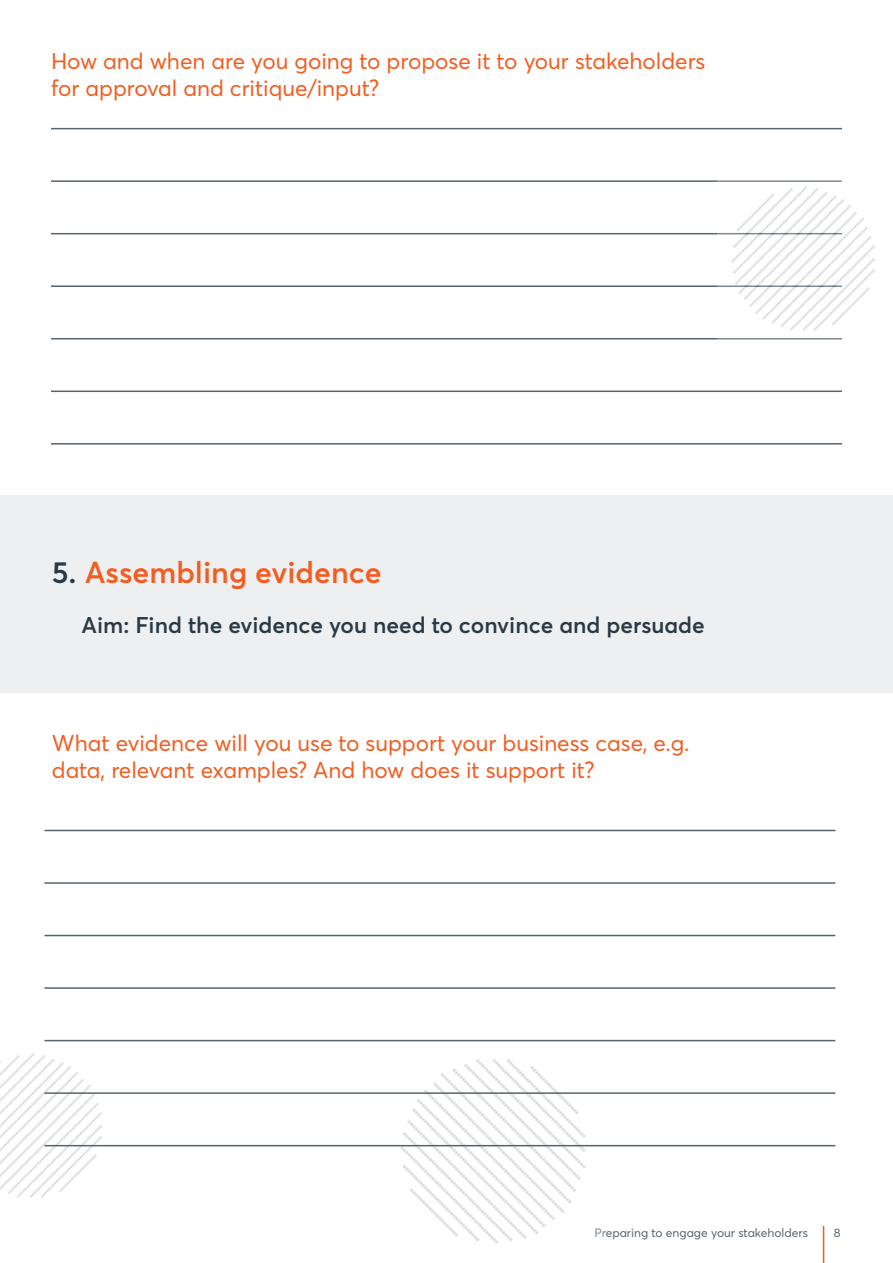
<style>
.page{position:relative;width:893px;height:1263px;background:#fff}
.page>*{position:absolute;margin:0;border:0;box-sizing:border-box;transform-origin:0 0}
.t1{font:600 30px "Averta";color:#f25d21}
.t2{font:22.5px/27px "Averta";color:#f25d21}
.t3{font:600 22.5px "Averta";color:#293a45}
.t4{font:12px "Averta";color:#54656f}
.s1{color:#293a45}
</style>
<div class="page">
<hr style="left:823px;top:1226px;width:1px;height:37px;background:#f25d21">
<img style="left:382px;top:1039px;width:222px;height:205px">
<img style="left:0;top:1039px;width:120px;height:159px">
<hr style="left:51px;top:128px;width:791px;height:1px;background:#54656f">
<hr style="left:51px;top:180px;width:791px;height:2px;background:#54656f">
<hr style="left:51px;top:233px;width:791px;height:1px;background:#54656f">
<hr style="left:51px;top:285px;width:791px;height:2px;background:#54656f">
<hr style="left:51px;top:338px;width:791px;height:1px;background:#54656f">
<hr style="left:51px;top:390px;width:791px;height:2px;background:#54656f">
<hr style="left:51px;top:443px;width:791px;height:2px;background:#54656f">
<img style="left:718px;top:180px;width:157px;height:160px">
<div style="left:0;top:496px;width:893px;height:197px;background:#eeeff1"></div>
<hr style="left:44px;top:830px;width:791px;height:1px;background:#54656f">
<hr style="left:44px;top:882px;width:791px;height:2px;background:#54656f">
<hr style="left:44px;top:935px;width:791px;height:1px;background:#54656f">
<hr style="left:44px;top:987px;width:791px;height:2px;background:#54656f">
<hr style="left:44px;top:1040px;width:791px;height:1px;background:#54656f">
<hr style="left:44px;top:1092px;width:791px;height:2px;background:#54656f">
<hr style="left:44px;top:1145px;width:791px;height:1px;background:#54656f">
<p class="t2" style="left:51px;top:46px;width:656px">How and when are you going to propose it to your stakeholders for approval and critique/input?</p>
<p class="t1" style="left:52px;top:551px;width:331px"><span class="s1">5.</span> Assembling evidence</p>
<p class="t3" style="left:81px;top:610px;width:625px">Aim: Find the evidence you need to convince and persuade</p>
<p class="t2" style="left:52px;top:729px;width:639px">What evidence will you use to support your business case, e.g. data, relevant examples? And how does it support it?</p>
<p class="t4" style="left:594px;top:1224px;width:215px">Preparing to engage your stakeholders</p>
<p class="t4" style="left:834px;top:1224px;width:8px">8</p>
</div>
